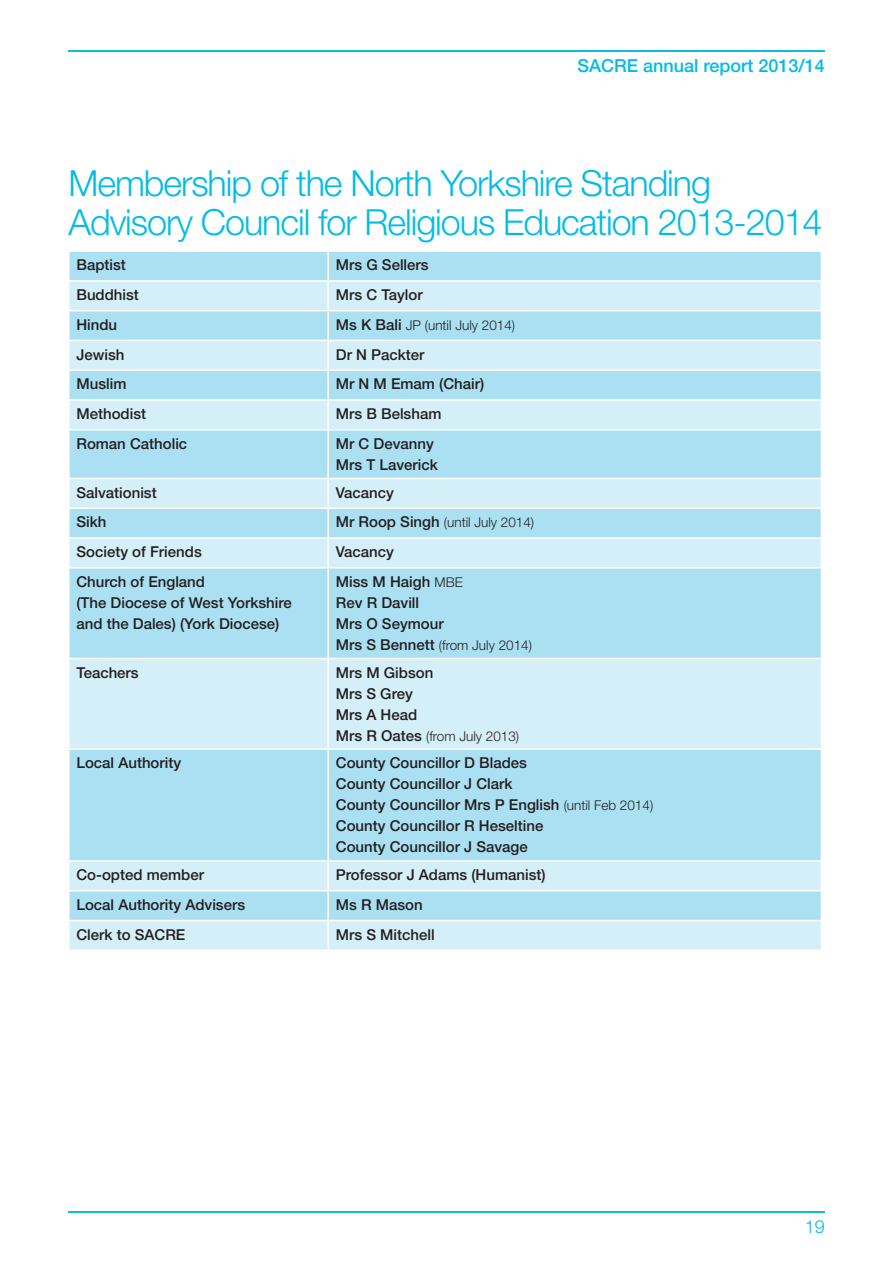
<style>
.page{position:relative;width:893px;height:1263px;background:#fff}
.page>*{position:absolute;margin:0;border:0;box-sizing:border-box;transform-origin:0 0}
.Blue_head{font:300 36px/39px "Helvetica Neue LT Std";letter-spacing:-.03em;color:#02bce5}
.t1{font:500 18px "Helvetica Neue LT Std";color:#02bce5}
.t2{font:300 18px "Helvetica Neue LT Std";color:#02bce5}
.Body_copy{font:500 15px/21px "Helvetica Neue LT Std";color:#231f20}
.Body_copy-2{font:300 13.5px "Helvetica Neue LT Std";color:#231f20}
.s1{font-weight:500;font-size:15px}
.s2{font-weight:300;font-size:13.5px}
</style>
<div class="page">
<hr style="left:68px;top:50px;width:757px;height:2px;background:#02bce5">
<hr style="left:68px;top:1211px;width:757px;height:2px;background:#02bce5">
<div style="left:70px;top:252px;width:751px;height:28px;background:#abe0f3"></div>
<svg style="left:70px;top:282px;width:751px;height:667px;background:#bee6f5"></svg>
<hr style="left:327px;top:252px;width:2px;height:28px;background:#fff">
<hr style="left:327px;top:282px;width:2px;height:28px;background:#fff">
<hr style="left:68px;top:310px;width:260px;height:1px;background:#fff">
<hr style="left:328px;top:310px;width:494px;height:1px;background:#fff">
<hr style="left:327px;top:311px;width:2px;height:29px;background:#fff">
<hr style="left:68px;top:340px;width:260px;height:1px;background:#fff">
<hr style="left:328px;top:340px;width:494px;height:1px;background:#fff">
<hr style="left:327px;top:341px;width:2px;height:28px;background:#fff">
<hr style="left:68px;top:369px;width:260px;height:2px;background:#fff">
<hr style="left:328px;top:369px;width:494px;height:2px;background:#fff">
<hr style="left:327px;top:371px;width:2px;height:28px;background:#fff">
<hr style="left:68px;top:399px;width:260px;height:2px;background:#fff">
<hr style="left:328px;top:399px;width:494px;height:2px;background:#fff">
<hr style="left:327px;top:401px;width:2px;height:28px;background:#fff">
<hr style="left:68px;top:429px;width:260px;height:1px;background:#fff">
<hr style="left:328px;top:429px;width:494px;height:1px;background:#fff">
<hr style="left:327px;top:430px;width:2px;height:48px;background:#fff">
<hr style="left:68px;top:478px;width:260px;height:1px;background:#fff">
<hr style="left:328px;top:478px;width:494px;height:1px;background:#fff">
<hr style="left:327px;top:479px;width:2px;height:28px;background:#fff">
<hr style="left:68px;top:507px;width:260px;height:2px;background:#fff">
<hr style="left:328px;top:507px;width:494px;height:2px;background:#fff">
<hr style="left:327px;top:509px;width:2px;height:28px;background:#fff">
<hr style="left:68px;top:537px;width:260px;height:2px;background:#fff">
<hr style="left:328px;top:537px;width:494px;height:2px;background:#fff">
<hr style="left:327px;top:539px;width:2px;height:28px;background:#fff">
<hr style="left:68px;top:567px;width:260px;height:1px;background:#fff">
<hr style="left:328px;top:567px;width:494px;height:1px;background:#fff">
<hr style="left:327px;top:568px;width:2px;height:90px;background:#fff">
<hr style="left:68px;top:658px;width:260px;height:1px;background:#fff">
<hr style="left:328px;top:658px;width:494px;height:1px;background:#fff">
<hr style="left:327px;top:659px;width:2px;height:89px;background:#fff">
<hr style="left:68px;top:748px;width:260px;height:2px;background:#fff">
<hr style="left:328px;top:748px;width:494px;height:2px;background:#fff">
<hr style="left:327px;top:750px;width:2px;height:110px;background:#fff">
<hr style="left:68px;top:860px;width:260px;height:2px;background:#fff">
<hr style="left:328px;top:860px;width:494px;height:2px;background:#fff">
<hr style="left:327px;top:862px;width:2px;height:28px;background:#fff">
<hr style="left:68px;top:890px;width:260px;height:1px;background:#fff">
<hr style="left:328px;top:890px;width:494px;height:1px;background:#fff">
<hr style="left:327px;top:891px;width:2px;height:29px;background:#fff">
<hr style="left:68px;top:920px;width:260px;height:1px;background:#fff">
<hr style="left:328px;top:920px;width:494px;height:1px;background:#fff">
<hr style="left:327px;top:921px;width:2px;height:28px;background:#fff">
<p class="t1" style="left:577px;top:55px;width:249px">SACRE annual report 2013/14</p>
<p class="Blue_head" style="left:69px;top:163px;width:756px">Membership of the North Yorkshire Standing<br>Advisory Council for Religious Education 2013-2014</p>
<p class="Body_copy" style="left:76px;top:254px;width:51px">Baptist</p>
<p class="Body_copy" style="left:336px;top:254px;width:94px">Mrs G Sellers</p>
<p class="Body_copy" style="left:76px;top:284px;width:64px">Buddhist</p>
<p class="Body_copy" style="left:336px;top:284px;width:88px">Mrs C Taylor</p>
<p class="Body_copy" style="left:76px;top:314px;width:42px">Hindu</p>
<p class="Body_copy-2" style="left:336px;top:317px;width:181px"><span class="s1">Ms K Bali</span> JP (until July 2014)</p>
<p class="Body_copy" style="left:76px;top:344px;width:50px">Jewish</p>
<p class="Body_copy" style="left:336px;top:344px;width:90px">Dr N Packter</p>
<p class="Body_copy" style="left:76px;top:373px;width:52px">Muslim</p>
<p class="Body_copy" style="left:336px;top:373px;width:150px">Mr N M Emam (Chair)</p>
<p class="Body_copy" style="left:76px;top:403px;width:71px">Methodist</p>
<p class="Body_copy" style="left:336px;top:403px;width:107px">Mrs B Belsham</p>
<p class="Body_copy" style="left:76px;top:433px;width:112px">Roman Catholic</p>
<p class="Body_copy" style="left:336px;top:433px;width:100px">Mr C Devanny</p>
<p class="Body_copy" style="left:336px;top:454px;width:103px">Mrs T Laverick</p>
<p class="Body_copy" style="left:76px;top:482px;width:82px">Salvationist</p>
<p class="Body_copy" style="left:336px;top:482px;width:60px">Vacancy</p>
<p class="Body_copy" style="left:76px;top:511px;width:31px">Sikh</p>
<p class="Body_copy-2" style="left:336px;top:514px;width:200px"><span class="s1">Mr Roop Singh</span> (until July 2014)</p>
<p class="Body_copy" style="left:76px;top:541px;width:127px">Society of Friends</p>
<p class="Body_copy" style="left:336px;top:541px;width:60px">Vacancy</p>
<p class="Body_copy" style="left:76px;top:571px;width:217px">Church of England<br>(The Diocese of West Yorkshire and the Dales) (York Diocese)</p>
<p class="Body_copy" style="left:336px;top:571px;width:128px">Miss M Haigh <span class="s2">MBE<br></span>Rev R Davill<br>Mrs O Seymour</p>
<p class="Body_copy-2" style="left:336px;top:637px;width:198px"><span class="s1">Mrs S Bennett</span> (from July 2014)</p>
<p class="Body_copy" style="left:76px;top:662px;width:64px">Teachers</p>
<p class="Body_copy" style="left:336px;top:662px;width:99px">Mrs M Gibson</p>
<p class="Body_copy" style="left:336px;top:683px;width:78px">Mrs S Grey</p>
<p class="Body_copy" style="left:336px;top:704px;width:83px">Mrs A Head</p>
<p class="Body_copy-2" style="left:336px;top:728px;width:185px"><span class="s1">Mrs R Oates</span> (from July 2013)</p>
<p class="Body_copy" style="left:76px;top:752px;width:106px">Local Authority</p>
<p class="Body_copy" style="left:336px;top:752px;width:319px">County Councillor D Blades<br>County Councillor J Clark<br>County Councillor Mrs P English <span class="s2">(until Feb 2014)<br></span>County Councillor R Heseltine</p>
<p class="Body_copy" style="left:336px;top:836px;width:194px">County Councillor J Savage</p>
<p class="Body_copy" style="left:76px;top:864px;width:129px">Co-opted member</p>
<p class="Body_copy" style="left:336px;top:864px;width:211px">Professor J Adams (Humanist)</p>
<p class="Body_copy" style="left:76px;top:894px;width:170px">Local Authority Advisers</p>
<p class="Body_copy" style="left:336px;top:894px;width:88px">Ms R Mason</p>
<p class="Body_copy" style="left:76px;top:924px;width:110px">Clerk to SACRE</p>
<p class="Body_copy" style="left:336px;top:924px;width:100px">Mrs S Mitchell</p>
<p class="t2" style="left:805px;top:1216px;width:22px">19</p>
</div>
